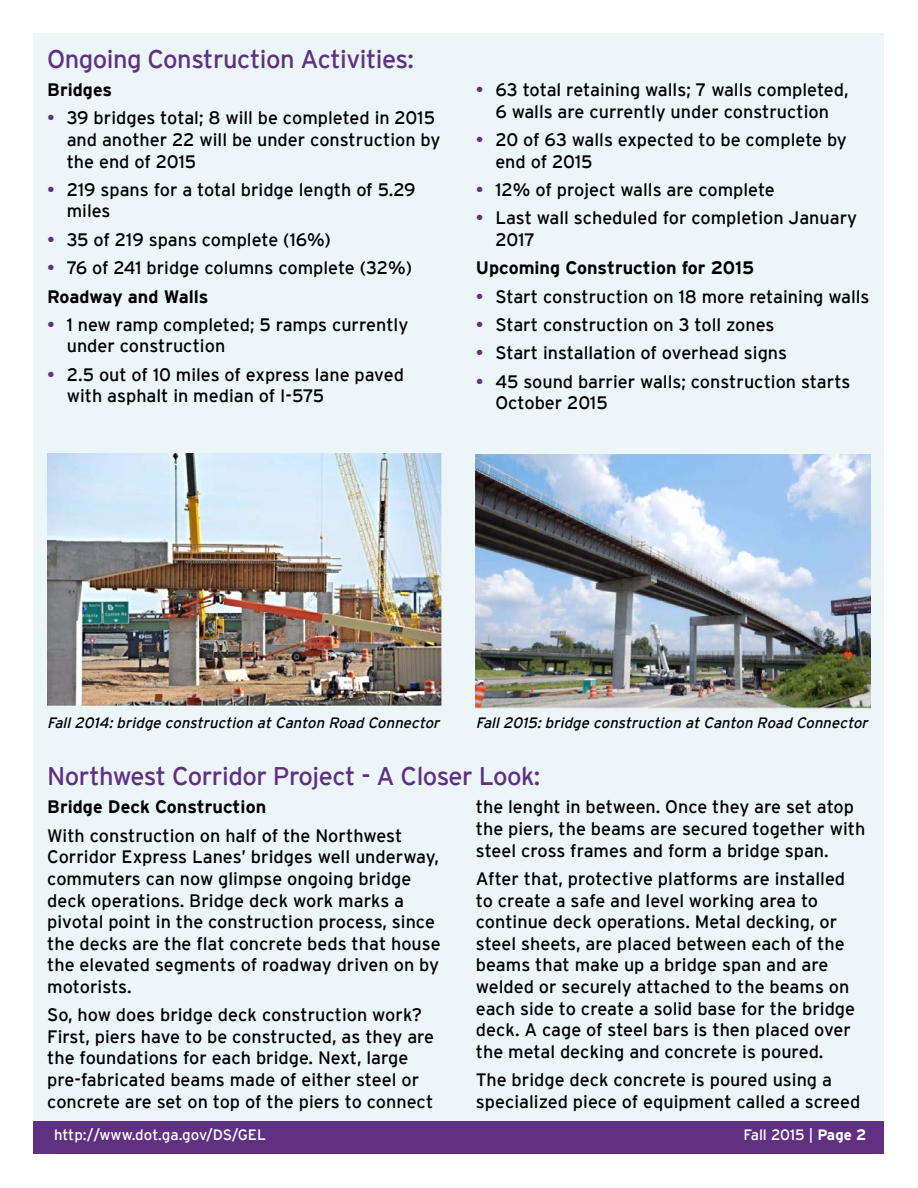
<style>
.page{position:relative;width:918px;height:1188px;background:#fff}
.page>*{position:absolute;margin:0;border:0;box-sizing:border-box;transform-origin:0 0}
.t1{font:25.5px "Interstate";letter-spacing:-.02em;color:#5f3180}
.t2{font:18px/21.6px "Interstate";color:#000}
.t3{font:700 18px "Interstate";color:#000}
.t4{font:italic 15px "Interstate";color:#000}
.t5{font:15px "Interstate";color:#fff}
.s1{color:#5f3180}
.s2{font-weight:700}
</style>
<div class="page">
<div style="left:34px;top:34px;width:850px;height:1092px;background:#ecf6f8"></div>
<div style="left:34px;top:1121px;width:850px;height:33px;background:#5f3180"></div>
<img style="left:47px;top:454px;width:395px;height:252px">
<img style="left:476px;top:455px;width:394px;height:255px">
<h1 class="t1" style="left:47px;top:44px;width:368px">Ongoing Construction Activities:</h1>
<p class="t3" style="left:47px;top:80px;width:66px">Bridges</p>
<p class="t2" style="left:67px;top:107px;width:375px;text-indent:-19px"><span class="s1">•</span> 39 bridges total; 8 will be completed in 2015 and another 22 will be under construction by the end of 2015</p>
<p class="t2" style="left:67px;top:179px;width:351px;text-indent:-19px"><span class="s1">•</span> 219 spans for a total bridge length of 5.29 miles</p>
<p class="t2" style="left:47px;top:229px;width:285px"><span class="s1">•</span> 35 of 219 spans complete (16%)</p>
<p class="t2" style="left:47px;top:254px;width:366px;line-height:28.3px"><span class="s1">•</span> 76 of 241 bridge columns complete (32%)<br><span class="s2">Roadway and Walls</span></p>
<p class="t2" style="left:67px;top:314px;width:343px;text-indent:-19px"><span class="s1">•</span> 1 new ramp completed; 5 ramps currently under construction</p>
<p class="t2" style="left:67px;top:364px;width:339px;text-indent:-19px"><span class="s1">•</span> 2.5 out of 10 miles of express lane paved with asphalt in median of I-575</p>
<p class="t2" style="left:476px;top:79px;width:374px;text-align:center"><span class="s1">•</span> 63 total retaining walls; 7 walls completed,<br>6 walls are currently under construction</p>
<p class="t2" style="left:495px;top:129px;width:353px;text-indent:-19px"><span class="s1">•</span> 20 of 63 walls expected to be complete by end of 2015</p>
<p class="t2" style="left:476px;top:179px;width:301px"><span class="s1">•</span> 12% of project walls are complete</p>
<p class="t2" style="left:495px;top:207px;width:363px;text-indent:-19px"><span class="s1">•</span> Last wall scheduled for completion January<br>2017</p>
<p class="t3" style="left:476px;top:258px;width:280px">Upcoming Construction for 2015</p>
<p class="t2" style="left:476px;top:285px;width:395px"><span class="s1">•</span> Start construction on 18 more retaining walls</p>
<p class="t2" style="left:476px;top:314px;width:300px"><span class="s1">•</span> Start construction on 3 toll zones</p>
<p class="t2" style="left:476px;top:342px;width:313px"><span class="s1">•</span> Start installation of overhead signs</p>
<p class="t2" style="left:495px;top:370px;width:357px;text-indent:-19px"><span class="s1">•</span> 45 sound barrier walls; construction starts<br>October 2015</p>
<p class="t4" style="left:47px;top:714px;width:397px">Fall2014:bridge construction atCanton Road Connector</p>
<p class="t4" style="left:476px;top:714px;width:397px">Fall2015:bridge construction atCanton Road Connector</p>
<h1 class="t1" style="left:47px;top:762px;width:495px">Northwest Corridor Project - A Closer Look:</h1>
<p class="t3" style="left:47px;top:797px;width:220px">Bridge Deck Construction</p>
<p class="t2" style="left:47px;top:824px;width:395px">With construction on half of the Northwest Corridor Express Lanes’ bridges well underway, commuters can now glimpse ongoing bridge deck operations. Bridge deck work marks a pivotal point in the construction process, since the decks are the flat concrete beds that house the elevated segments of roadway driven on by motorists.</p>
<p class="t2" style="left:47px;top:1004px;width:389px">So, how does bridge deck construction work?<br>First, piers have to be constructed, as they are the foundations for each bridge. Next, large pre-fabricated beams made of either steel or concrete are set on top of the piers to connect</p>
<p class="t2" style="left:476px;top:796px;width:391px">the lenght in between. Once they are set atop the piers, the beams are secured together with steel cross frames and form a bridge span.</p>
<p class="t2" style="left:476px;top:868px;width:381px">After that, protective platforms are installed to create a safe and level working area to continue deck operations. Metal decking, or steel sheets, are placed between each of the beams that make up a bridge span and are welded or securely attached to the beams on each side to create a solid base for the bridge deck. A cage of steel bars is then placed over the metal decking and concrete is poured.</p>
<p class="t2" style="left:476px;top:1069px;width:386px">The bridge deck concrete is poured using a specialized piece of equipment called a screed</p>
<p class="t5" style="left:54px;top:1126px;width:214px">http://www.dot.ga.gov/DS/GEL</p>
<p class="t5" style="left:744px;top:1126px;width:124px">Fall 2015 | <span class="s2">Page 2</span></p>
</div>
